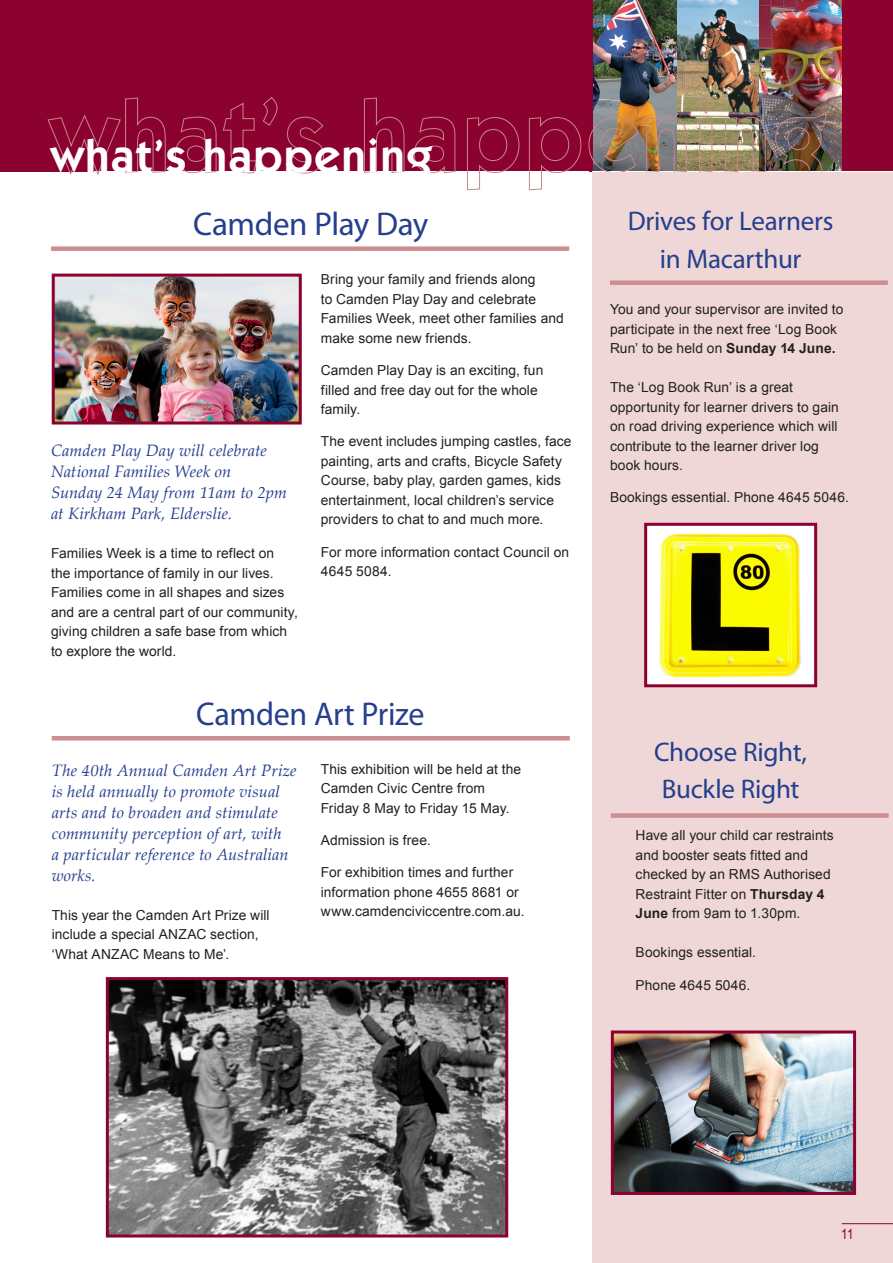
<style>
.page{position:relative;width:893px;height:1263px;background:#fff}
.page>*{position:absolute;margin:0;border:0;box-sizing:border-box;transform-origin:0 0}
.t1{font:600 46.5px "Kabel IT Cby BT";letter-spacing:.04em;color:#fff}
.Med_Heading{font:33px "Myriad Pro";letter-spacing:-.01em;color:#253f8e}
.Main_Heading{font:33px "Myriad Pro";letter-spacing:-.015em;color:#253f8e}
.Main_Heading-2{font:27px/37.5px "Myriad Pro";letter-spacing:-.01em;color:#253f8e;text-align:center}
.blue_intro{font:italic 16.5px/21px "Palatino Linotype";letter-spacing:.005em;color:#253f8e}
.t2{font:14.25px "Arial Narrow";color:#8b012f}
.body{font:13.8px/19.5px "Arial";letter-spacing:.005em;color:#231f20}
.s1{font-weight:700}
</style>
<div class="page">
<div style="left:51px;top:0;width:842px;height:172px;background:#8b012f"></div>
<div style="left:0;top:0;width:315px;height:172px;background:#8b012f"></div>
<img style="left:593px;top:0;width:249px;height:171px">
<svg style="left:47px;top:97px;width:119px;height:78px"></svg>
<svg style="left:175px;top:97px;width:103px;height:77px"></svg>
<svg style="left:285px;top:116px;width:39px;height:58px"></svg>
<svg style="left:364px;top:97px;width:41px;height:76px"></svg>
<svg style="left:413px;top:116px;width:43px;height:58px"></svg>
<svg style="left:467px;top:117px;width:53px;height:74px"></svg>
<svg style="left:529px;top:117px;width:53px;height:74px"></svg>
<svg style="left:588px;top:117px;width:51px;height:55px;background:#8e7167"></svg>
<svg style="left:646px;top:116px;width:41px;height:56px;background:#9c876e"></svg>
<svg style="left:697px;top:94px;width:18px;height:78px"></svg>
<img style="left:725px;top:116px;width:41px;height:56px">
<img style="left:774px;top:113px;width:53px;height:59px">
<div style="left:592px;top:172px;width:301px;height:1091px;background:#eed7d6"></div>
<hr style="left:842px;top:1223px;width:51px;height:1px;background:#8b012f">
<div style="left:610px;top:280px;width:278px;height:5px;background:#cc8e91"></div>
<div style="left:51px;top:246px;width:518px;height:5px;background:#cc8e91"></div>
<div style="left:611px;top:813px;width:278px;height:5px;background:#cc8e91"></div>
<img style="left:56px;top:278px;width:242px;height:142px">
<div style="left:52px;top:274px;width:250px;height:150px;border:3px solid #8b012f"></div>
<hr style="left:52px;top:736px;width:518px;height:4px;background:#cc8e91">
<img style="left:110px;top:981px;width:394px;height:252px">
<div style="left:106px;top:977px;width:402px;height:260px;border:3px solid #8b012f"></div>
<img style="left:648px;top:527px;width:165px;height:156px">
<div style="left:644px;top:523px;width:173px;height:164px;border:3px solid #8b012f"></div>
<img style="left:615px;top:1034px;width:237px;height:157px">
<div style="left:611px;top:1030px;width:245px;height:165px;border:3px solid #8b012f"></div>
<p class="t1" style="left:51px;top:127px;width:382px">what’s happening</p>
<p class="Main_Heading" style="left:193px;top:203px;width:237px">Camden Play Day</p>
<p class="blue_intro" style="left:51px;top:439px;width:218px">Camden Play Day will celebrate<br>National Families Week on</p>
<p class="blue_intro" style="left:51px;top:481px;width:237px">Sunday 24 May from 11am to 2pm</p>
<p class="blue_intro" style="left:51px;top:502px;width:183px">at Kirkham Park, Elderslie.</p>
<p class="body" style="left:51px;top:544px;width:248px">Families Week is a time to reflect on<br>the importance of family in our lives.<br>Families come in all shapes and sizes and are a central part of our community, giving children a safe base from which to explore the world.</p>
<p class="body" style="left:321px;top:270px;width:245px">Bring your family and friends along<br>to Camden Play Day and celebrate<br>Families Week, meet other families and make some new friends.</p>
<p class="body" style="left:321px;top:361px;width:224px">Camden Play Day is an exciting, fun filled and free day out for the whole family.</p>
<p class="body" style="left:321px;top:432px;width:252px">The event includes jumping castles, face painting, arts and crafts, Bicycle Safety Course, baby play, garden games, kids entertainment, local children’s service providers to chat to and much more.</p>
<p class="body" style="left:321px;top:542px;width:250px">For more information contact Council on<br>4645 5084.</p>
<p class="Med_Heading" style="left:196px;top:693px;width:230px">Camden Art Prize</p>
<p class="body" style="left:321px;top:759px;width:202px">This exhibition will be held at the<br>Camden Civic Centre from<br>Friday 8 May to Friday 15 May.</p>
<p class="body" style="left:321px;top:831px;width:111px">Admission is free.</p>
<p class="body" style="left:321px;top:863px;width:205px">For exhibition times and further information phone 4655 8681 or www.camdenciviccentre.com.au.</p>
<p class="blue_intro" style="left:52px;top:759px;width:246px">The 40th Annual Camden Art Prize is held annually to promote visual arts and to broaden and stimulate community perception of art, with<br>a particular reference to Australian works.</p>
<p class="body" style="left:52px;top:905px;width:219px">This year the Camden Art Prize will include a special ANZAC section, ‘What ANZAC Means to Me’.</p>
<p class="Main_Heading-2" style="left:628px;top:202px;width:207px">Drives for Learners in Macarthur</p>
<p class="body" style="left:610px;top:300px;width:235px">You and your supervisor are invited to participate in the next free ‘Log Book<br>Run’ to be held on <span class="s1">Sunday 14 June.</span></p>
<p class="body" style="left:610px;top:378px;width:230px">The ‘Log Book Run’ is a great opportunity for learner drivers to gain on road driving experience which will contribute to the learner driver log book hours.</p>
<p class="body" style="left:610px;top:488px;width:240px">Bookings essential. Phone 4645 5046.</p>
<p class="Main_Heading-2" style="left:654px;top:732px;width:155px;text-align:left">Choose Right,<br>Buckle Right</p>
<p class="body" style="left:636px;top:826px;width:199px">Have all your child car restraints and booster seats fitted and checked by an RMS Authorised<br>Restraint Fitter on <span class="s1">Thursday 4<br>June</span> from 9am to 1.30pm.</p>
<p class="body" style="left:636px;top:943px;width:122px">Bookings essential.</p>
<p class="body" style="left:636px;top:975px;width:116px">Phone 4645 5046.</p>
<p class="t2" style="left:841px;top:1225px;width:14px">11</p>
</div>
